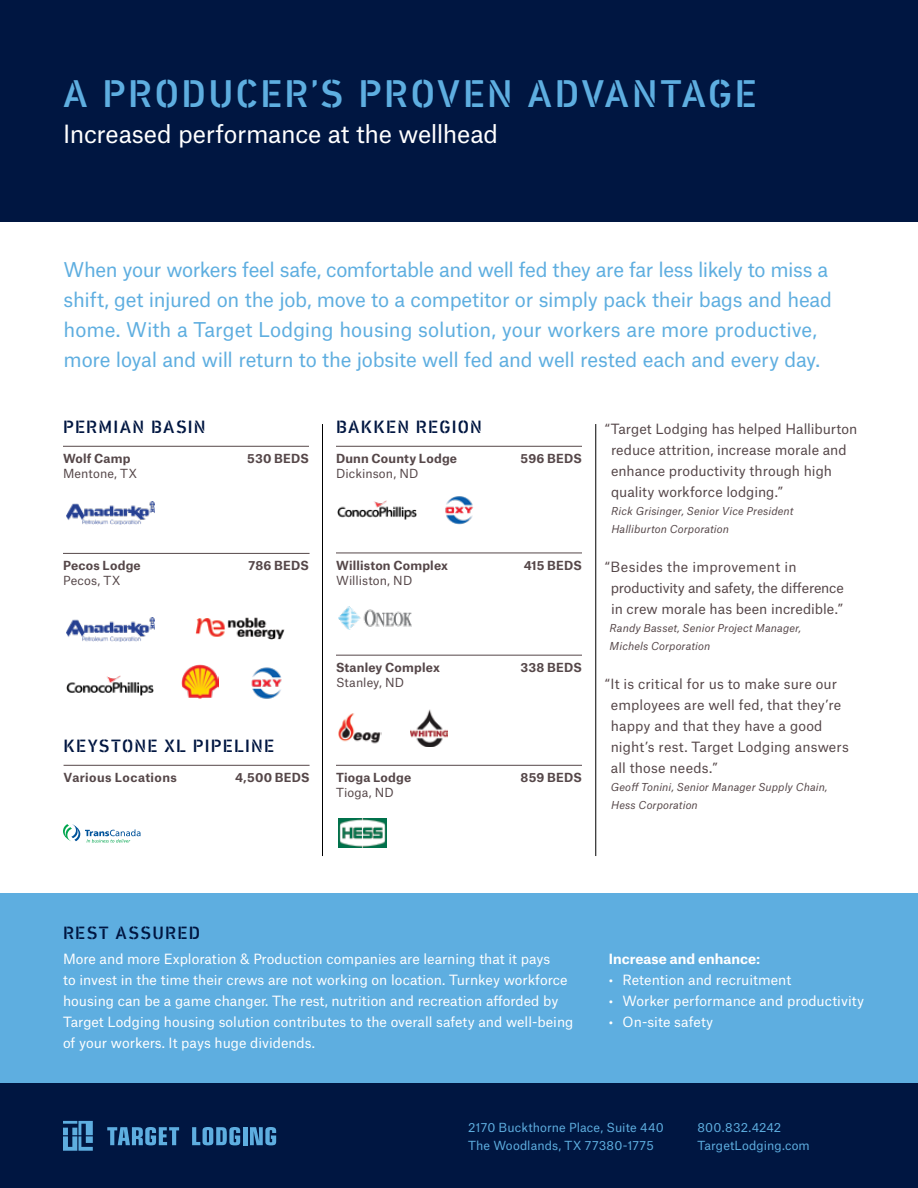
<style>
.page{position:relative;width:918px;height:1188px;background:#fff}
.page>*{position:absolute;margin:0;border:0;box-sizing:border-box;transform-origin:0 0}
.t1{font:500 39px "DIN Next Stencil";letter-spacing:.06em;color:#5eaee0}
.t2{font:24px "Atlas Grotesk";letter-spacing:-.015em;color:#fff}
.t3{font:19.5px/30px "Atlas Grotesk";letter-spacing:-.015em;color:#5eaee0}
.t4{font:500 18px "DIN Next Stencil";letter-spacing:.065em;color:#001641}
.t5{font:13.5px/21px "Atlas Grotesk";color:#fff}
.t6{font:13.5px/21px "Atlas Grotesk";letter-spacing:.005em;color:#554749}
.t7{font:700 13.5px "Atlas Grotesk";color:#fff}
.t8{font:700 12px "Atlas Grotesk";letter-spacing:.015em;color:#554749}
.t9{font:12px/18px "Atlas Grotesk";letter-spacing:.01em;color:#5eaee0}
.t10{font:12px "Atlas Grotesk";letter-spacing:.005em;color:#554749}
.t11{font:700 12px "Atlas Grotesk";letter-spacing:.035em;color:#554749}
.t12{font:italic 10.5px/18px "Atlas Grotesk";letter-spacing:.01em;color:#554749}
</style>
<div class="page">
<div style="left:0;top:893px;width:918px;height:191px;background:#5eaee0"></div>
<hr style="left:336px;top:446px;width:246px;height:1px;background:#554749">
<div style="left:0;top:0;width:918px;height:221px;background:#001641"></div>
<hr style="left:336px;top:655px;width:246px;height:1px;background:#554749">
<hr style="left:63px;top:553px;width:247px;height:1px;background:#554749">
<hr style="left:336px;top:553px;width:246px;height:1px;background:#554749">
<hr style="left:336px;top:765px;width:246px;height:1px;background:#554749">
<hr style="left:64px;top:765px;width:246px;height:1px;background:#554749">
<img style="left:66px;top:618px;width:89px;height:23px">
<img style="left:66px;top:501px;width:89px;height:24px">
<img style="left:182px;top:665px;width:36px;height:34px">
<img style="left:196px;top:617px;width:88px;height:22px">
<img style="left:337px;top:501px;width:80px;height:18px">
<img style="left:66px;top:675px;width:88px;height:21px">
<img style="left:445px;top:496px;width:28px;height:29px">
<img style="left:251px;top:667px;width:31px;height:32px">
<img style="left:338px;top:607px;width:74px;height:22px">
<img style="left:338px;top:713px;width:44px;height:31px">
<img style="left:411px;top:709px;width:36px;height:38px">
<img style="left:338px;top:819px;width:48px;height:29px">
<svg style="left:63px;top:824px;width:78px;height:19px"></svg>
<hr style="left:63px;top:446px;width:246px;height:1px;background:#554749">
<hr style="left:322px;top:424px;width:1px;height:432px;background:#000">
<hr style="left:595px;top:424px;width:1px;height:432px;background:#000">
<div style="left:0;top:1084px;width:918px;height:104px;background:#001641"></div>
<svg style="left:107px;top:1127px;width:72px;height:18px"></svg>
<svg style="left:192px;top:1127px;width:48px;height:18px"></svg>
<hr style="left:243px;top:1127px;width:4px;height:18px;background:#5eaee0">
<svg style="left:250px;top:1127px;width:26px;height:18px"></svg>
<svg style="left:63px;top:1121px;width:30px;height:30px"></svg>
<h1 class="t1" style="left:63px;top:71px;width:695px">A PRODUCER’S PROVEN ADVANTAGE</h1>
<h2 class="t2" style="left:63px;top:115px;width:437px">Increased performance at the wellhead</h2>
<p class="t3" style="left:64px;top:252px;width:770px">When your workers feel safe, comfortable and well fed they are far less likely to miss a shift, get injured on the job, move to a competitor or simply pack their bags and head home. With a Target Lodging housing solution, your workers are more productive, more loyal and will return to the jobsite well fed and well rested each and every day.</p>
<h3 class="t4" style="left:63px;top:416px;width:144px">PERMIAN BASIN</h3>
<p class="t8" style="left:63px;top:449px;width:69px">Wolf Camp</p>
<p class="t8" style="left:247px;top:449px;width:63px">530 BEDS</p>
<p class="t10" style="left:63px;top:464px;width:76px">Mentone, TX</p>
<p class="t8" style="left:63px;top:556px;width:79px">Pecos Lodge</p>
<p class="t8" style="left:249px;top:556px;width:62px">786 BEDS</p>
<p class="t10" style="left:63px;top:571px;width:59px">Pecos, TX</p>
<h3 class="t4" style="left:64px;top:735px;width:212px">KEYSTONE XL PIPELINE</h3>
<p class="t11" style="left:64px;top:768px;width:115px">Various Locations</p>
<p class="t8" style="left:235px;top:768px;width:76px">4,500 BEDS</p>
<h3 class="t4" style="left:336px;top:416px;width:147px">BAKKEN REGION</h3>
<p class="t8" style="left:336px;top:449px;width:123px">Dunn County Lodge</p>
<p class="t8" style="left:521px;top:449px;width:63px">596 BEDS</p>
<p class="t10" style="left:336px;top:464px;width:84px">Dickinson, ND</p>
<p class="t8" style="left:336px;top:555px;width:114px">Williston Complex</p>
<p class="t8" style="left:524px;top:555px;width:60px">415 BEDS</p>
<p class="t10" style="left:336px;top:570px;width:78px">Williston, ND</p>
<p class="t8" style="left:336px;top:657px;width:105px">Stanley Complex</p>
<p class="t8" style="left:521px;top:657px;width:63px">338 BEDS</p>
<p class="t10" style="left:336px;top:673px;width:70px">Stanley, ND</p>
<p class="t8" style="left:336px;top:768px;width:77px">Tioga Lodge</p>
<p class="t8" style="left:521px;top:768px;width:63px">859 BEDS</p>
<p class="t10" style="left:336px;top:783px;width:59px">Tioga, ND</p>
<p class="t6" style="left:611px;top:417px;width:248px;text-indent:-6px">“Target Lodging has helped Halliburton reduce attrition, increase morale and enhance productivity through high quality workforce lodging.”</p>
<p class="t12" style="left:611px;top:501px;width:184px">Rick Grisinger, Senior Vice President<br>Halliburton Corporation</p>
<p class="t6" style="left:611px;top:555px;width:234px;text-indent:-6px">“Besides the improvement in productivity and safety, the difference in crew morale has been incredible.”</p>
<p class="t12" style="left:610px;top:618px;width:193px">Randy Basset, Senior Project Manager,<br>Michels Corporation</p>
<p class="t6" style="left:611px;top:672px;width:240px;text-indent:-6px">“It is critical for us to make sure our employees are well fed, that they’re happy and that they have a good night’s rest. Target Lodging answers all those needs.”</p>
<p class="t12" style="left:611px;top:777px;width:218px">Geoff Tonini, Senior Manager Supply Chain,<br>Hess Corporation</p>
<h3 class="t4" style="left:63px;top:922px;width:139px">REST ASSURED</h3>
<p class="t5" style="left:63px;top:947px;width:512px">More and more Exploration &amp; Production companies are learning that it pays<br>to invest in the time their crews are not working on location. Turnkey workforce housing can be a game changer. The rest, nutrition and recreation afforded by Target Lodging housing solution contributes to the overall safety and well-being of your workers. It pays huge dividends.</p>
<p class="t7" style="left:609px;top:948px;width:153px">Increase and enhance:</p>
<p class="t5" style="left:609px;top:968px;width:184px">• Retention and recruitment</p>
<p class="t5" style="left:609px;top:989px;width:257px">• Worker performance and productivity</p>
<p class="t5" style="left:609px;top:1010px;width:106px">• On-site safety</p>
<p class="t9" style="left:468px;top:1117px;width:197px">2170 Buckthorne Place, Suite 440<br>The Woodlands, TX 77380-1775</p>
<p class="t9" style="left:698px;top:1117px;width:114px">800.832.4242<br>TargetLodging.com</p>
</div>
